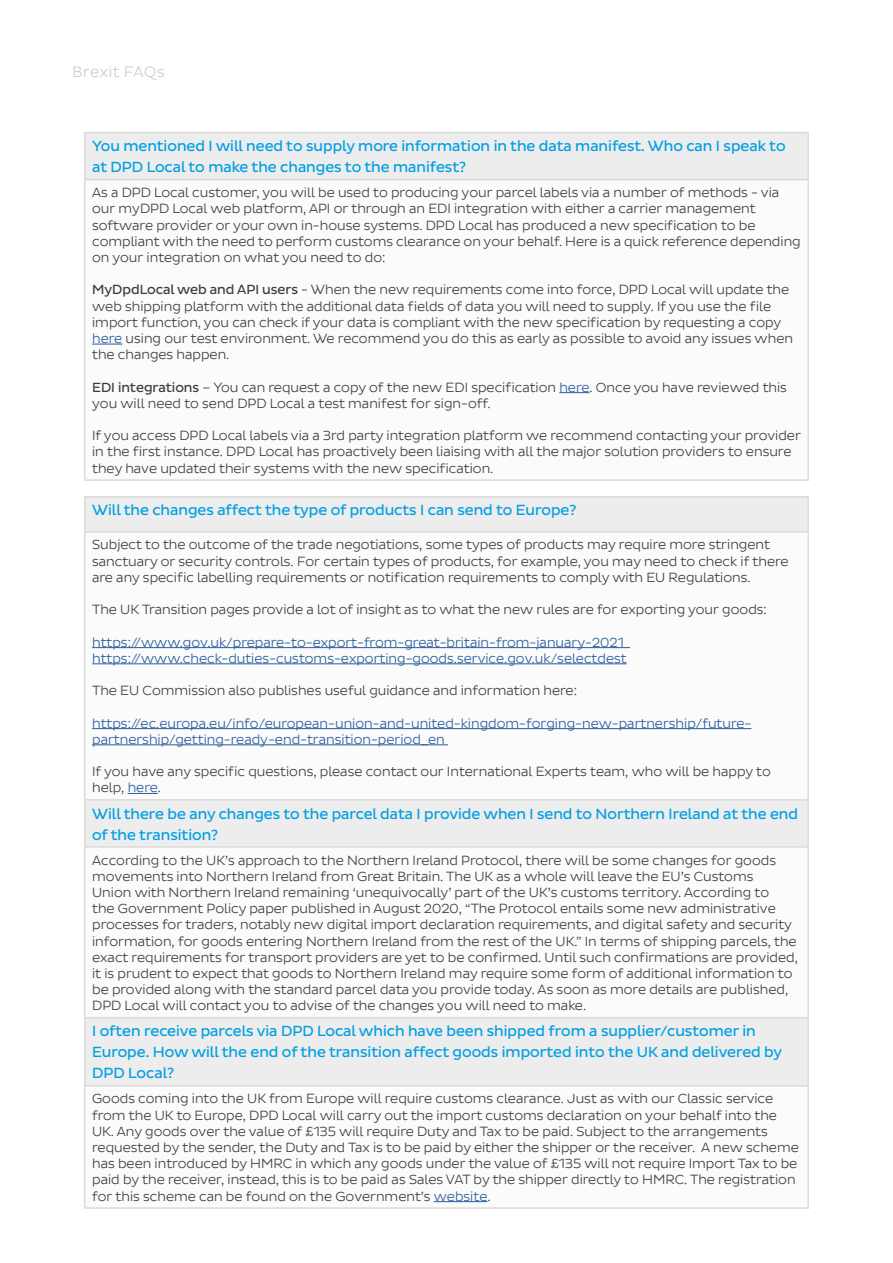
<style>
.page{position:relative;width:893px;height:1263px;background:#fff}
.page>*{position:absolute;margin:0;border:0;box-sizing:border-box;transform-origin:0 0}
.t1{font:300 15.45px "Pluto Sans";letter-spacing:-.005em;color:#cdcccc}
.t2{font:15px/21px "Pluto Sans DPD Regular";color:#009fe3}
.t3{font:13.5px/16.2px "Pluto Sans DPD Light";color:#3c3c3b}
.t4{font:13.5px/16.2px "Pluto Sans DPD Light";color:#275b9b}
.s1{font-family:"Pluto Sans DPD Regular"}
.s2{color:#275b9b}
</style>
<div class="page">
<div style="left:85px;top:497px;width:722px;height:34px;background:#ededed"></div>
<svg style="left:85px;top:533px;width:722px;height:674px"></svg>
<hr style="left:84px;top:496px;width:725px;height:1px;background:#dadada">
<hr style="left:84px;top:497px;width:1px;height:34px;background:#dadada">
<hr style="left:807px;top:497px;width:2px;height:34px;background:#dadada">
<hr style="left:84px;top:531px;width:725px;height:2px;background:#dadada">
<hr style="left:84px;top:533px;width:1px;height:266px;background:#dadada">
<hr style="left:807px;top:533px;width:2px;height:266px;background:#dadada">
<hr style="left:84px;top:799px;width:725px;height:2px;background:#dadada">
<hr style="left:84px;top:801px;width:1px;height:45px;background:#dadada">
<hr style="left:807px;top:801px;width:2px;height:45px;background:#dadada">
<hr style="left:84px;top:846px;width:725px;height:2px;background:#dadada">
<hr style="left:84px;top:848px;width:1px;height:169px;background:#dadada">
<hr style="left:807px;top:848px;width:2px;height:169px;background:#dadada">
<hr style="left:84px;top:1017px;width:725px;height:1px;background:#dadada">
<hr style="left:84px;top:1018px;width:1px;height:67px;background:#dadada">
<hr style="left:807px;top:1018px;width:2px;height:67px;background:#dadada">
<hr style="left:84px;top:1085px;width:725px;height:1px;background:#dadada">
<hr style="left:84px;top:1086px;width:1px;height:121px;background:#dadada">
<hr style="left:807px;top:1086px;width:2px;height:121px;background:#dadada">
<hr style="left:84px;top:1207px;width:725px;height:2px;background:#dadada">
<hr style="left:92px;top:647px;width:538px;height:1px;background:#275b9b">
<hr style="left:92px;top:663px;width:535px;height:1px;background:#275b9b">
<hr style="left:92px;top:728px;width:659px;height:1px;background:#275b9b">
<hr style="left:92px;top:744px;width:356px;height:1px;background:#275b9b">
<hr style="left:128px;top:793px;width:30px;height:1px;background:#275b9b">
<hr style="left:434px;top:1201px;width:53px;height:1px;background:#275b9b">
<div style="left:85px;top:133px;width:723px;height:47px;background:#ededed"></div>
<div style="left:85px;top:180px;width:723px;height:300px;background:#fbfbfb"></div>
<hr style="left:84px;top:132px;width:725px;height:1px;background:#dadada">
<hr style="left:84px;top:133px;width:1px;height:46px;background:#dadada">
<hr style="left:807px;top:133px;width:2px;height:46px;background:#dadada">
<hr style="left:84px;top:179px;width:725px;height:1px;background:#dadada">
<hr style="left:84px;top:180px;width:1px;height:299px;background:#dadada">
<hr style="left:807px;top:180px;width:2px;height:299px;background:#dadada">
<hr style="left:84px;top:479px;width:725px;height:2px;background:#dadada">
<hr style="left:92px;top:344px;width:30px;height:1px;background:#275b9b">
<hr style="left:559px;top:392px;width:30px;height:1px;background:#275b9b">
<p class="t1" style="left:72px;top:63px;width:94px">Brexit FAQs</p>
<p class="t2" style="left:92px;top:136px;width:695px">You mentioned I will need to supply more information in the data manifest. Who can I speak to at DPD Local to make the changes to the manifest?</p>
<p class="t3" style="left:92px;top:185px;width:710px">As a DPD Local customer, you will be used to producing your parcel labels via a number of methods - via our myDPD Local web platform, API or through an EDI integration with either a carrier management software provider or your own in-house systems. DPD Local has produced a new specification to be compliant with the need to perform customs clearance on your behalf. Here is a quick reference depending on your integration on what you need to do:</p>
<p class="t3" style="left:92px;top:282px;width:702px"><span class="s1">MyDpdLocal web and API users</span> - When the new requirements come into force, DPD Local will update the web shipping platform with the additional data fields of data you will need to supply. If you use the file import function, you can check if your data is compliant with the new specification by requesting a copy <span class="s2">here</span> using our test environment. We recommend you do this as early as possible to avoid any issues when the changes happen.</p>
<p class="t3" style="left:92px;top:379px;width:696px"><span class="s1">EDI integrations</span> – You can request a copy of the new EDI specification <span class="s2">here</span>. Once you have reviewed this you will need to send DPD Local a test manifest for sign-off.</p>
<p class="t3" style="left:92px;top:428px;width:710px">If you access DPD Local labels via a 3rd party integration platform we recommend contacting your provider in the first instance. DPD Local has proactively been liaising with all the major solution providers to ensure they have updated their systems with the new specification.</p>
<p class="t2" style="left:92px;top:500px;width:486px">Will the changes affect the type of products I can send to Europe?</p>
<p class="t3" style="left:92px;top:537px;width:698px">Subject to the outcome of the trade negotiations, some types of products may require more stringent sanctuary or security controls. For certain types of products, for example, you may need to check if there are any specific labelling requirements or notification requirements to comply with EU Regulations.</p>
<p class="t3" style="left:92px;top:602px;width:676px">The UK Transition pages provide a lot of insight as to what the new rules are for exporting your goods:</p>
<p class="t4" style="left:92px;top:634px;width:536px">https://www.gov.uk/prepare-to-export-from-great-britain-from-january-2021 https://www.check-duties-customs-exporting-goods.service.gov.uk/selectdest</p>
<p class="t3" style="left:92px;top:683px;width:486px">The EU Commission also publishes useful guidance and information here:</p>
<p class="t4" style="left:92px;top:715px;width:661px">https://ec.europa.eu/info/european-union-and-united-kingdom-forging-new-partnership/future&shy;partnership/getting-ready-end-transition-period_en</p>
<p class="t3" style="left:92px;top:764px;width:680px">If you have any specific questions, please contact our International Experts team, who will be happy to help, <span class="s2">here</span>.</p>
<p class="t2" style="left:92px;top:803px;width:707px">Will there be any changes to the parcel data I provide when I send to Northern Ireland at the end of the transition?</p>
<p class="t3" style="left:92px;top:852px;width:707px">According to the UK’s approach to the Northern Ireland Protocol, there will be some changes for goods movements into Northern Ireland from Great Britain. The UK as a whole will leave the EU’s Customs<br>Union with Northern Ireland remaining ‘unequivocally’ part of the UK’s customs territory. According to<br>the Government Policy paper published in August 2020, “The Protocol entails some new administrative processes for traders, notably new digital import declaration requirements, and digital safety and security information, for goods entering Northern Ireland from the rest of the UK.” In terms of shipping parcels, the exact requirements for transport providers are yet to be confirmed. Until such confirmations are provided, it is prudent to expect that goods to Northern Ireland may require some form of additional information to be provided along with the standard parcel data you provide today. As soon as more details are published, DPD Local will contact you to advise of the changes you will need to make.</p>
<p class="t2" style="left:92px;top:1021px;width:692px">I often receive parcels via DPD Local which have been shipped from a supplier/customer in<br>Europe. How will the end of the transition affect goods imported into the UK and delivered by<br>DPD Local?</p>
<p class="t3" style="left:92px;top:1091px;width:708px">Goods coming into the UK from Europe will require customs clearance. Just as with our Classic service from the UK to Europe, DPD Local will carry out the import customs declaration on your behalf into the UK. Any goods over the value of £135 will require Duty and Tax to be paid. Subject to the arrangements requested by the sender, the Duty and Tax is to be paid by either the shipper or the receiver. A new scheme has been introduced by HMRC in which any goods under the value of £135 will not require Import Tax to be paid by the receiver, instead, this is to be paid as Sales VAT by the shipper directly to HMRC. The registration for this scheme can be found on the Government’s <span class="s2">website</span>.</p>
</div>
